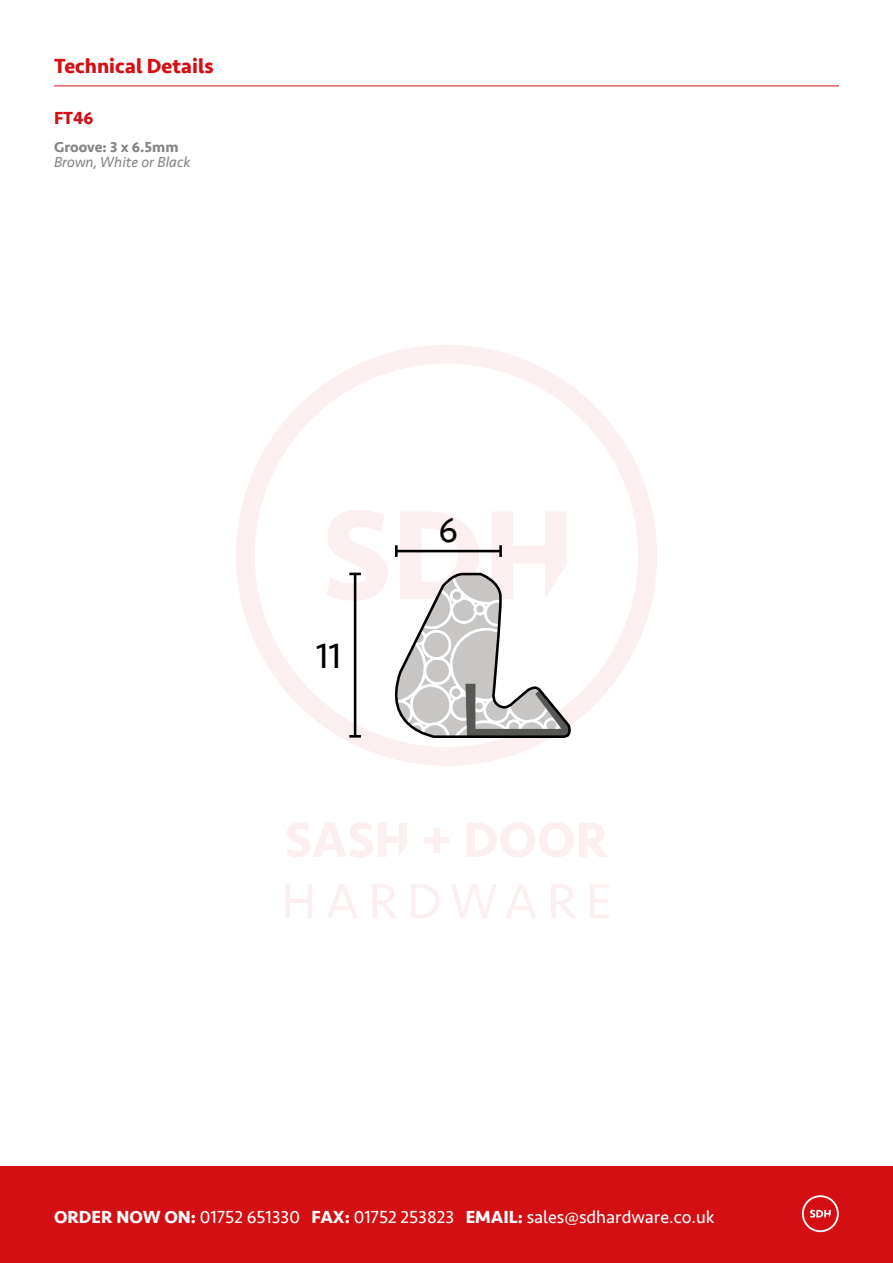
<style>
.page{position:relative;width:893px;height:1263px;background:#fff}
.page>*{position:absolute;margin:0;border:0;box-sizing:border-box;transform-origin:0 0}
.t1{font:36.15px "Seravek";color:#000}
.t2{font:700 21px "Seravek";color:#d40f14}
.t3{font:18px "Seravek";color:#fff}
.t4{font:700 18px "Seravek";color:#d40f14}
.t5{font:italic 15px "Seravek";color:#878787}
.t6{font:700 15px "Seravek";color:#878787}
.s1{font-weight:700}
</style>
<div class="page">
<svg style="left:236px;top:345px;width:421px;height:421px"></svg>
<svg style="left:287px;top:822px;width:120px;height:35px"></svg>
<svg style="left:425px;top:828px;width:24px;height:25px"></svg>
<svg style="left:467px;top:822px;width:141px;height:35px"></svg>
<svg style="left:285px;top:884px;width:27px;height:34px"></svg>
<svg style="left:327px;top:884px;width:31px;height:34px"></svg>
<svg style="left:372px;top:884px;width:25px;height:34px"></svg>
<svg style="left:411px;top:884px;width:29px;height:34px"></svg>
<svg style="left:451px;top:884px;width:45px;height:34px"></svg>
<svg style="left:506px;top:884px;width:31px;height:34px"></svg>
<svg style="left:551px;top:884px;width:25px;height:34px"></svg>
<svg style="left:590px;top:884px;width:19px;height:34px"></svg>
<div style="left:0;top:1166px;width:893px;height:97px;background:#d40f14"></div>
<svg style="left:802px;top:1195px;width:37px;height:37px"></svg>
<hr style="left:54px;top:85px;width:785px;height:1px;background:#d40f14">
<svg style="left:326px;top:510px;width:247px;height:229px"></svg>
<p class="t2" style="left:54px;top:50px;width:161px">Technical Details</p>
<p class="t4" style="left:54px;top:103px;width:41px">FT46</p>
<p class="t6" style="left:54px;top:135px;width:126px">Groove: 3 x 6.5mm</p>
<p class="t5" style="left:54px;top:150px;width:138px">Brown, White or Black</p>
<h1 class="t1" style="left:316px;top:628px;width:27px">11</h1>
<h1 class="t1" style="left:439px;top:502px;width:21px">6</h1>
<p class="t3" style="left:54px;top:1203px;width:662px"><span class="s1">ORDER NOW ON:</span> 01752 651330 <span class="s1">FAX:</span> 01752 253823 <span class="s1">EMAIL:</span> sales@sdhardware.co.uk</p>
</div>
